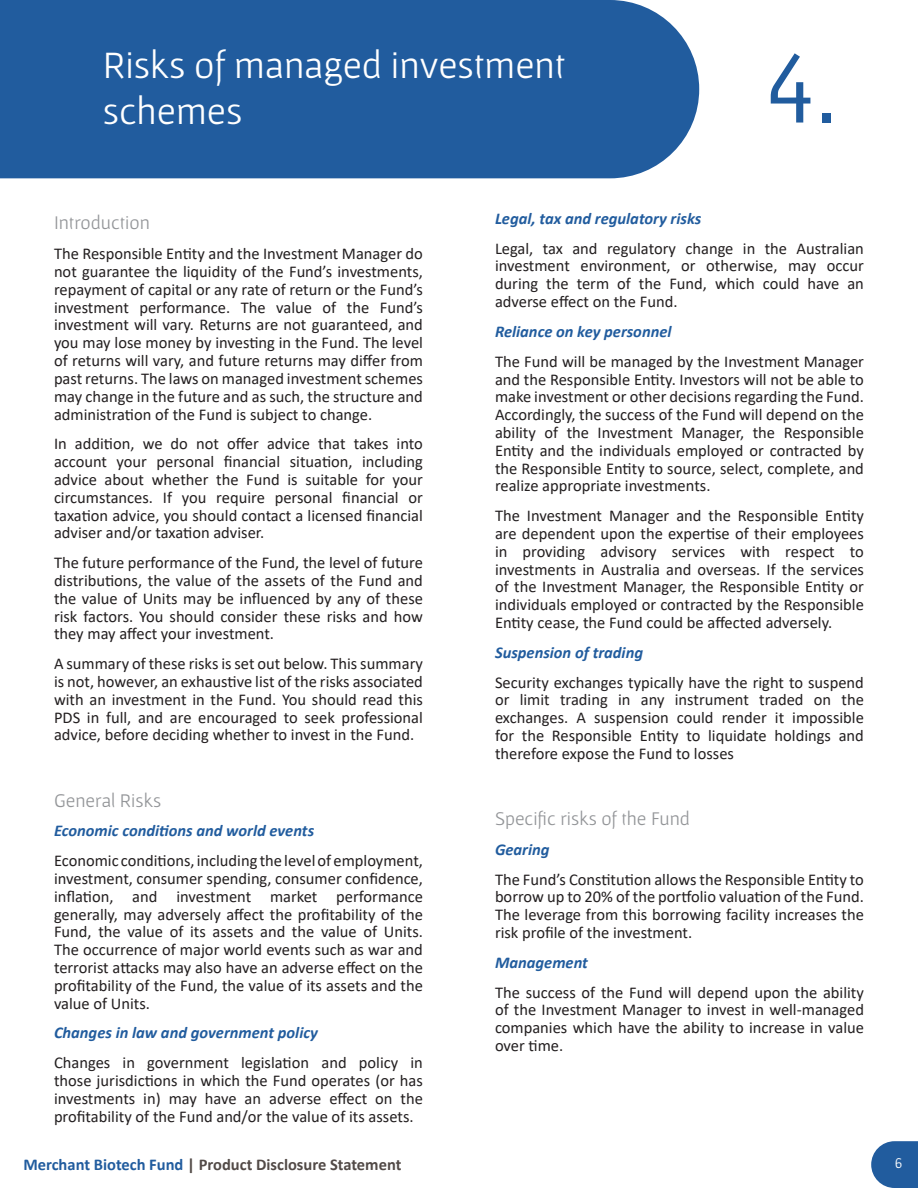
<style>
.page{position:relative;width:918px;height:1188px;background:#fff}
.page>*{position:absolute;margin:0;border:0;box-sizing:border-box;transform-origin:0 0}
.t1{font:105px "Gafata";color:#215c9e}
.t2{font:39px/46.8px "Gafata";color:#fff}
.Heading_2{font:19.5px "Gafata";color:#939598}
.t3{font:16.5px/17.9px "Calibri";color:#231f20;text-align:justify}
.Heading_2-2{font:italic 700 16.5px "Calibri";color:#215c9e}
.t4{font:700 16.5px "Calibri";color:#524a47}
.t5{font:15px "Gafata";color:#fff}
.s1{color:#215c9e}
</style>
<div class="page">
<svg style="left:871px;top:1141px;width:47px;height:47px;background:#3a6ea9"></svg>
<div style="left:0;top:0;width:699px;height:178px;background:#215c9e"></div>
<p class="t2" style="left:103px;top:40px;width:464px">Risks of managed investment schemes</p>
<p class="t1" style="left:766px;top:26px;width:74px">4.</p>
<p class="Heading_2" style="left:54px;top:211px;width:97px">Introduction</p>
<p class="t3" style="left:54px;top:244px;width:371px">The Responsible Entity and the Investment Manager do not guarantee the liquidity of the Fund’s investments, repayment of capital or any rate of return or the Fund’s investment performance. The value of the Fund’s investment will vary. Returns are not guaranteed, and you may lose money by investing in the Fund. The level of returns will vary, and future returns may differ from past returns. The laws on managed investment schemes may change in the future and as such, the structure and administration of the Fund is subject to change.</p>
<p class="t3" style="left:54px;top:435px;width:371px">In addition, we do not offer advice that takes into account your personal financial situation, including advice about whether the Fund is suitable for your circumstances. If you require personal financial or taxation advice, you should contact a licensed financial adviser and/or taxation adviser.</p>
<p class="t3" style="left:54px;top:553px;width:371px">The future performance of the Fund, the level of future distributions, the value of the assets of the Fund and the value of Units may be influenced by any of these risk factors. You should consider these risks and how they may affect your investment.</p>
<p class="t3" style="left:54px;top:654px;width:371px">A summary of these risks is set out below. This summary is not, however, an exhaustive list of the risks associated with an investment in the Fund. You should read this PDS in full, and are encouraged to seek professional advice, before deciding whether to invest in the Fund.</p>
<p class="Heading_2" style="left:54px;top:789px;width:109px">General Risks</p>
<p class="Heading_2-2" style="left:54px;top:819px;width:262px">Economic conditions and world events</p>
<p class="t3" style="left:54px;top:851px;width:371px">Economic conditions, including the level of employment, investment, consumer spending, consumer confidence, inflation, and investment market performance generally, may adversely affect the profitability of the Fund, the value of its assets and the value of Units.<br>The occurrence of major world events such as war and terrorist attacks may also have an adverse effect on the profitability of the Fund, the value of its assets and the value of Units.</p>
<p class="Heading_2-2" style="left:54px;top:1021px;width:266px">Changes in law and government policy</p>
<p class="t3" style="left:54px;top:1053px;width:371px">Changes in government legislation and policy in those jurisdictions in which the Fund operates (or has investments in) may have an adverse effect on the profitability of the Fund and/or the value of its assets.</p>
<p class="Heading_2-2" style="left:495px;top:207px;width:208px">Legal, tax and regulatory risks</p>
<p class="t3" style="left:495px;top:239px;width:370px">Legal, tax and regulatory change in the Australian investment environment, or otherwise, may occur during the term of the Fund, which could have an adverse effect on the Fund.</p>
<p class="Heading_2-2" style="left:495px;top:320px;width:178px">Reliance on key personnel</p>
<p class="t3" style="left:495px;top:352px;width:371px">The Fund will be managed by the Investment Manager and the Responsible Entity. Investors will not be able to make investment or other decisions regarding the Fund.<br>Accordingly, the success of the Fund will depend on the ability of the Investment Manager, the Responsible Entity and the individuals employed or contracted by the Responsible Entity to source, select, complete, and realize appropriate investments.</p>
<p class="t3" style="left:495px;top:506px;width:371px">The Investment Manager and the Responsible Entity are dependent upon the expertise of their employees in providing advisory services with respect to investments in Australia and overseas. If the services of the Investment Manager, the Responsible Entity or individuals employed or contracted by the Responsible Entity cease, the Fund could be affected adversely.</p>
<p class="Heading_2-2" style="left:495px;top:641px;width:150px">Suspension of trading</p>
<p class="t3" style="left:495px;top:673px;width:370px">Security exchanges typically have the right to suspend or limit trading in any instrument traded on the exchanges. A suspension could render it impossible for the Responsible Entity to liquidate holdings and therefore expose the Fund to losses</p>
<p class="Heading_2" style="left:495px;top:807px;width:197px">Specific risks of the Fund</p>
<p class="Heading_2-2" style="left:495px;top:838px;width:56px">Gearing</p>
<p class="t3" style="left:495px;top:870px;width:371px">The Fund’s Constitution allows the Responsible Entity to borrow up to 20% of the portfolio valuation of the Fund.<br>The leverage from this borrowing facility increases the risk profile of the investment.</p>
<p class="Heading_2-2" style="left:495px;top:951px;width:94px">Management</p>
<p class="t3" style="left:495px;top:983px;width:371px">The success of the Fund will depend upon the ability of the Investment Manager to invest in well-managed companies which have the ability to increase in value over time.</p>
<p class="t4" style="left:23px;top:1153px;width:380px"><span class="s1">Merchant Biotech Fund</span> | Product Disclosure Statement</p>
<p class="t5" style="left:895px;top:1154px;width:9px">6</p>
</div>
